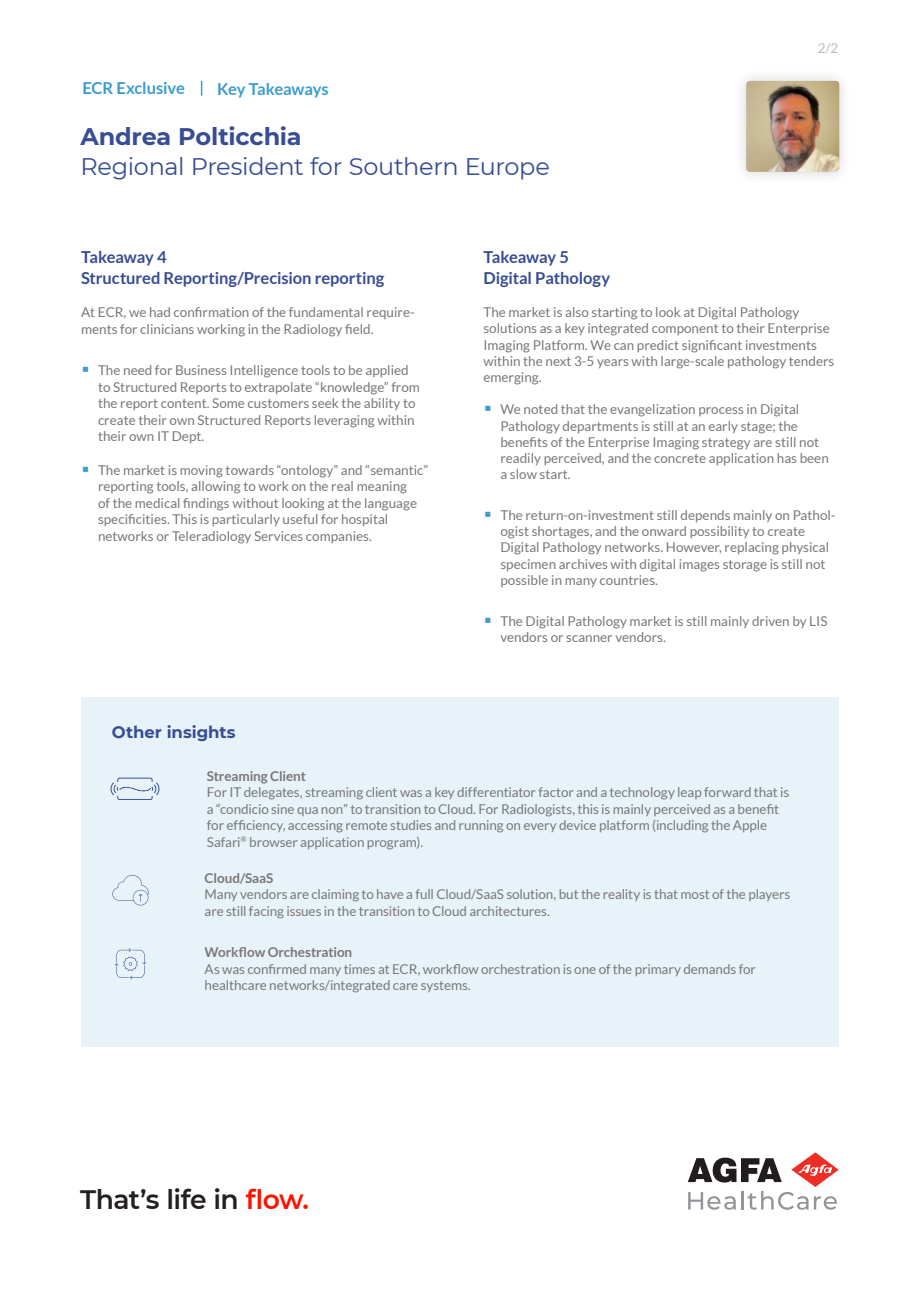
<style>
.page{position:relative;width:920px;height:1290px;background:#fff}
.page>*{position:absolute;margin:0;border:0;box-sizing:border-box;transform-origin:0 0}
.t1{font:600 26.7px "Montserrat";letter-spacing:-.025em;color:#231f20}
.t2{font:24px "Montserrat";letter-spacing:-.015em;color:#374d94}
.t3{font:700 24px "Montserrat";letter-spacing:-.01em;color:#374d94}
.t4{font:700 16.5px/21px "Lato";letter-spacing:-.005em;color:#374d94}
.t5{font:700 16.5px "Lato";letter-spacing:-.01em;color:#3c9cce}
.t6{font:700 16.5px "Montserrat";letter-spacing:-.005em;color:#374d94}
.t7{font:13.5px/16.5px "Lato";color:#787878}
.t8{font:700 13.5px "Lato";letter-spacing:-.01em;color:#787878}
.t9{font:13.5px "Lato";color:#bbb}
.s1{color:#f10}
</style>
<div class="page">
<div style="left:81px;top:697px;width:758px;height:350px;background:#e8f3f9"></div>
<svg style="left:201px;top:81px;width:1px;height:15px"></svg>
<svg style="left:111px;top:778px;width:48px;height:22px"></svg>
<svg style="left:112px;top:875px;width:37px;height:31px"></svg>
<svg style="left:114px;top:948px;width:33px;height:32px"></svg>
<svg style="left:688px;top:1152px;width:151px;height:58px"></svg>
<div style="left:733px;top:68px;width:120px;height:117px;background:#231f20;opacity:.2"></div>
<img style="left:746px;top:81px;width:93px;height:91px">
<p class="t5" style="left:82px;top:82px;width:104px">ECR Exclusive</p>
<p class="t5" style="left:217px;top:83px;width:113px">Key Takeaways</p>
<h2 class="t3" style="left:80px;top:126px;width:223px">Andrea Polticchia</h2>
<h2 class="t2" style="left:80px;top:157px;width:471px">Regional President for Southern Europe</h2>
<p class="t9" style="left:818px;top:43px;width:22px">2/2</p>
<p class="t4" style="left:81px;top:248px;width:305px">Takeaway 4<br>Structured Reporting/Precision reporting</p>
<p class="t7" style="left:81px;top:304px;width:335px">At ECR, we had confirmation of the fundamental require&shy;ments for clinicians working in the Radiology field.</p>
<p class="t7" style="left:98px;top:363px;width:323px">The need for Business Intelligence tools to be applied to Structured Reports to extrapolate “knowledge” from the report content. Some customers seek the ability to create their own Structured Reports leveraging within their own IT Dept.</p>
<p class="t7" style="left:98px;top:463px;width:332px">The market is moving towards “ontology” and “semantic” reporting tools, allowing to work on the real meaning<br>of the medical findings without looking at the language specificities. This is particularly useful for hospital networks or Teleradiology Services companies.</p>
<p class="t6" style="left:112px;top:725px;width:125px">Other insights</p>
<p class="t4" style="left:483px;top:248px;width:128px">Takeaway 5<br>Digital Pathology</p>
<p class="t7" style="left:483px;top:305px;width:352px">The market is also starting to look at Digital Pathology solutions as a key integrated component to their Enterprise Imaging Platform. We can predict significant investments within the next 3-5 years with large-scale pathology tenders emerging.</p>
<p class="t7" style="left:500px;top:402px;width:330px">We noted that the evangelization process in Digital Pathology departments is still at an early stage; the benefits of the Enterprise Imaging strategy are still not readily perceived, and the concrete application has been a slow start.</p>
<p class="t7" style="left:500px;top:508px;width:337px">The return-on-investment still depends mainly on Pathol&shy;ogist shortages, and the onward possibility to create Digital Pathology networks. However, replacing physical specimen archives with digital images storage is still not possible in many countries.</p>
<p class="t7" style="left:500px;top:614px;width:329px">The Digital Pathology market is still mainly driven by LIS vendors or scanner vendors.</p>
<p class="t8" style="left:207px;top:768px;width:101px">Streaming Client</p>
<p class="t7" style="left:207px;top:785px;width:584px">For IT delegates, streaming client was a key differentiator factor and a technology leap forward that is a “condicio sine qua non” to transition to Cloud. For Radiologists, this is mainly perceived as a benefit for efficiency, accessing remote studies and running on every device platform (including the Apple Safari<sup>®</sup> browser application program).</p>
<p class="t8" style="left:205px;top:872px;width:70px">Cloud/SaaS</p>
<p class="t7" style="left:205px;top:887px;width:587px">Many vendors are claiming to have a full Cloud/SaaS solution, but the reality is that most of the players are still facing issues in the transition to Cloud architectures.</p>
<p class="t8" style="left:205px;top:944px;width:149px">Workflow Orchestration</p>
<p class="t7" style="left:205px;top:960px;width:553px">As was confirmed many times at ECR, workflow orchestration is one of the primary demands for healthcare networks/integrated care systems.</p>
<h1 class="t1" style="left:80px;top:1184px;width:230px">That’s life in <span class="s1">flow.</span></h1>
</div>
